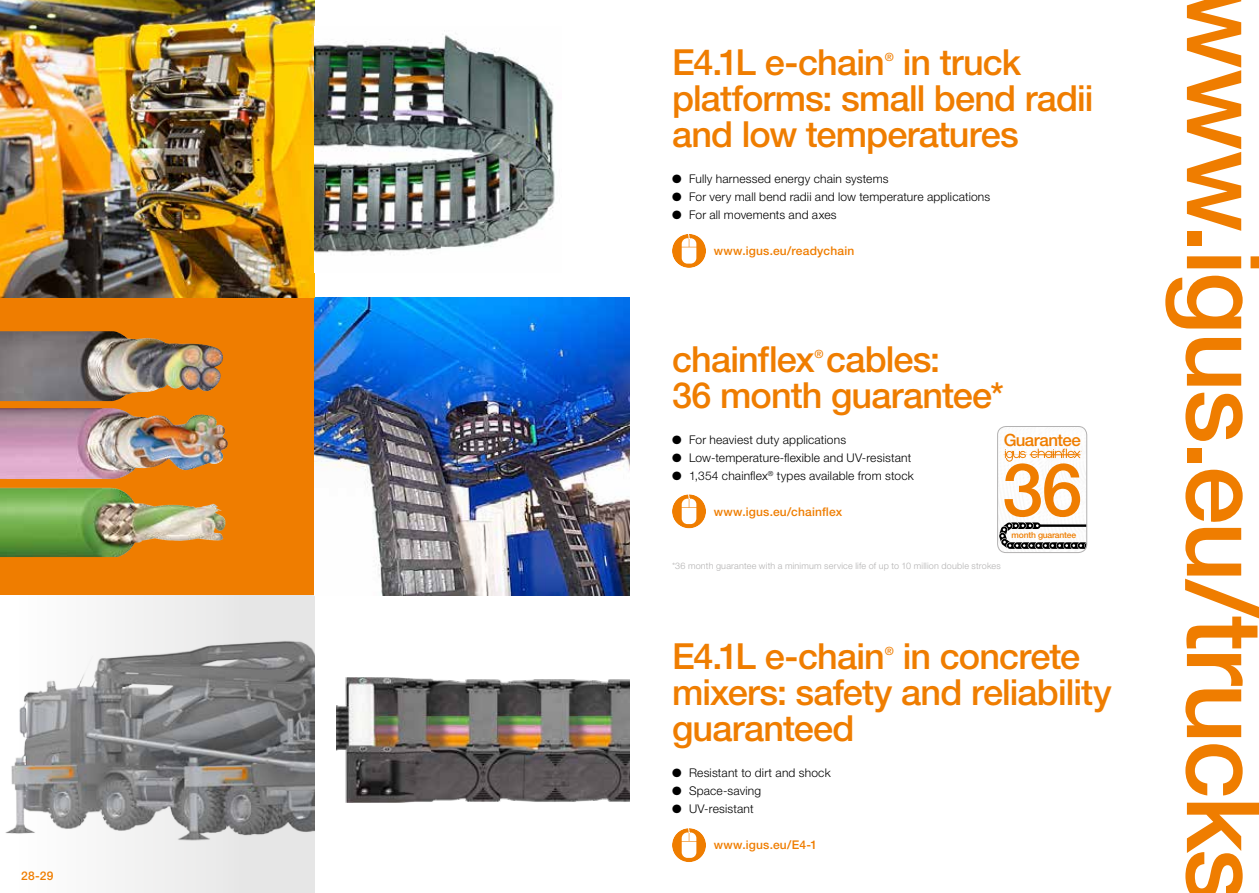
<style>
.page{position:relative;width:1259px;height:893px;background:#fff}
.page>*{position:absolute;margin:0;border:0;box-sizing:border-box;transform-origin:0 0}
.t1{font:500 105px "Helvetica Neue LTW1 G";letter-spacing:-.025em;color:#ef7d00}
.t2{font:500 36px/36px "Helvetica Neue LTW1 G";letter-spacing:-.025em;color:#ef7d00}
.t3{font:500 16.95px "Helvetica Neue LTW1 G";letter-spacing:-.03em;color:#ef7d00}
.t4{font:300 12px "Helvetica Neue LTW1 G";letter-spacing:.015em;color:#000}
.t5{font:500 12px "Helvetica Neue LTW1 G";letter-spacing:.015em;color:#ef7d00}
.t6{font:500 11.4px "Helvetica Neue LTW1 G";color:#ef7d00}
.t7{font:300 9px "Helvetica Neue LTW1 G";letter-spacing:.025em;color:#b3b2b2}
.t8{font:500 8.55px "Helvetica Neue LTW1 G";letter-spacing:-.02em;color:#ef7d00}
</style>
<div class="page">
<svg style="left:5px;top:595px;width:310px;height:298px"></svg>
<div style="left:0;top:298px;width:315px;height:297px;background:#ef7d00"></div>
<img style="left:315px;top:298px;width:314px;height:297px">
<svg style="left:672px;top:234px;width:34px;height:34px"></svg>
<svg style="left:672px;top:494px;width:34px;height:34px"></svg>
<img style="left:0;top:0;width:315px;height:298px">
<img style="left:315px;top:30px;width:240px;height:224px">
<img style="left:0;top:488px;width:226px;height:69px">
<img style="left:0;top:408px;width:228px;height:71px">
<img style="left:0;top:331px;width:223px;height:70px">
<img style="left:336px;top:677px;width:293px;height:125px">
<svg style="left:999px;top:449px;width:86px;height:100px"></svg>
<div style="left:997px;top:426px;width:90px;height:127px;border:1px solid #b3b2b2;border-radius:8px"></div>
<svg style="left:672px;top:828px;width:34px;height:34px"></svg>
<p class="t5" style="left:21px;top:869px;width:34px">28-29</p>
<h2 class="t2" style="left:672px;top:44px;width:423px;text-indent:231px">in truck platforms: small bend radii and low temperatures</h2>
<p class="t4" style="left:672px;top:172px;width:218px">● Fully harnessed energy chain systems</p>
<p class="t4" style="left:672px;top:190px;width:320px">● For very mall bend radii and low temperature applications</p>
<p class="t4" style="left:672px;top:208px;width:166px">● For all movements and axes</p>
<h2 class="t2" style="left:672px;top:44px;width:214px">E4.1L e-chain</h2>
<p class="t6" style="left:884px;top:50px;width:11px">®</p>
<p class="t5" style="left:713px;top:244px;width:142px">www.igus.eu/readychain</p>
<h2 class="t2" style="left:672px;top:341px;width:270px">chainflex cables:</h2>
<p class="t6" style="left:814px;top:347px;width:11px">®</p>
<h2 class="t2" style="left:672px;top:377px;width:333px">36 month guarantee*</h2>
<p class="t4" style="left:672px;top:433px;width:176px">● For heaviest duty applications</p>
<p class="t4" style="left:672px;top:451px;width:241px">● Low-temperature-flexible and UV-resistant</p>
<p class="t4" style="left:672px;top:469px;width:243px">● 1,354 chainflex<sup>®</sup> types available from stock</p>
<h3 class="t3" style="left:1004px;top:430px;width:78px">Guarantee</h3>
<p class="t5" style="left:713px;top:505px;width:130px">www.igus.eu/chainflex</p>
<p class="t7" style="left:672px;top:561px;width:330px">*36 month guarantee with a minimum service life of up to 10 million double strokes</p>
<p class="t8" style="left:1011px;top:530px;width:66px">month guarantee</p>
<h2 class="t2" style="left:672px;top:638px;width:441px;text-indent:231px">in concrete mixers: safety and reliability guaranteed</h2>
<p class="t4" style="left:672px;top:766px;width:160px">● Resistant to dirt and shock</p>
<p class="t4" style="left:672px;top:784px;width:91px">● Space-saving</p>
<p class="t4" style="left:672px;top:802px;width:83px">● UV-resistant</p>
<p class="t5" style="left:713px;top:838px;width:105px">www.igus.eu/E4-1</p>
<h2 class="t2" style="left:672px;top:638px;width:214px">E4.1L e-chain</h2>
<p class="t6" style="left:884px;top:644px;width:11px">®</p>
<h1 class="t1" style="left:1287px;top:-13px;width:917px;rotate:90deg">www.igus.eu/trucks</h1>
</div>
